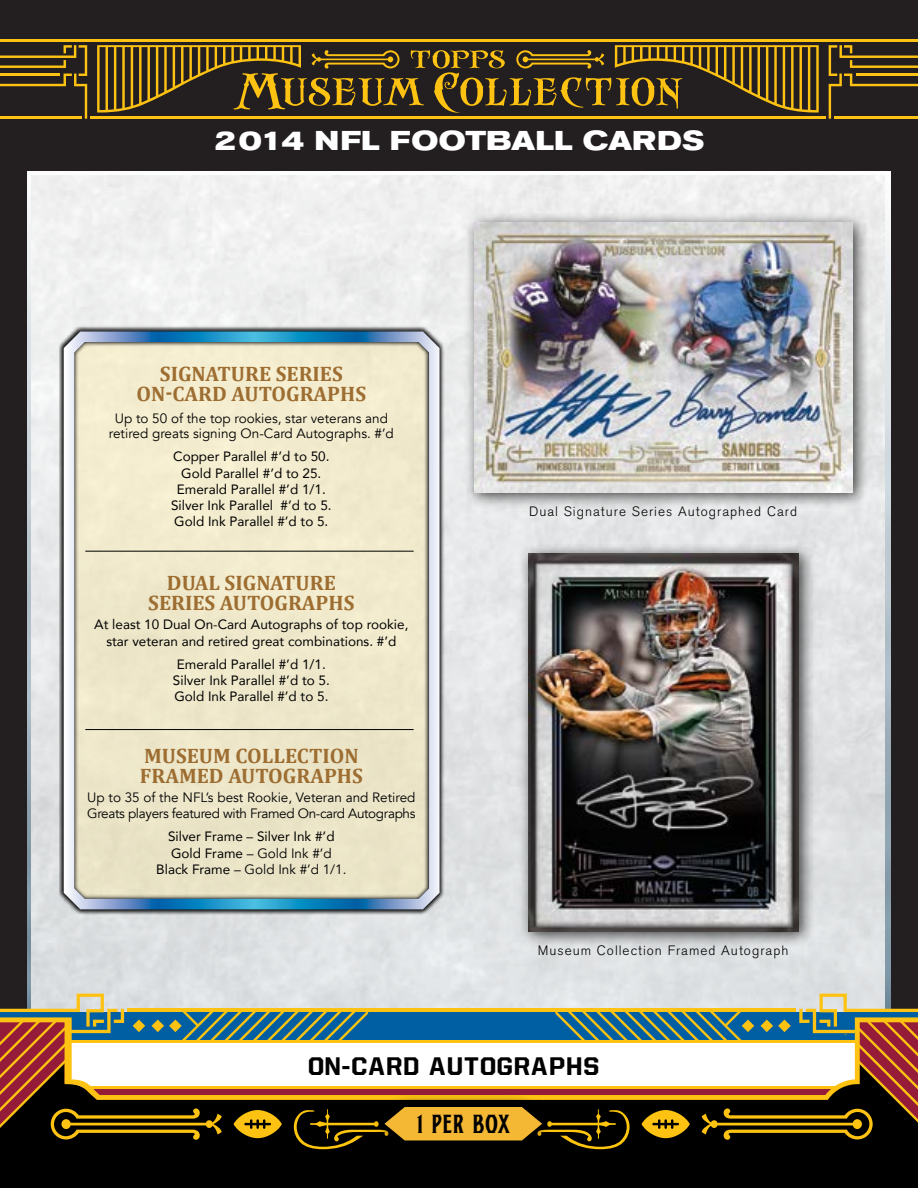
<style>
.page{position:relative;width:918px;height:1188px;background:#fff}
.page>*{position:absolute;margin:0;border:0;box-sizing:border-box;transform-origin:0 0}
.t1{font:30px "LHF Factory";letter-spacing:.035em;color:#000}
.t2{font:700 expanded 27px "Akzidenz Grotesk BE";color:#fff}
.t3{font:24.15px "Allstar 4";letter-spacing:.05em;color:#000}
.t4{font:700 21px/19.5px "Cambria";color:#9d6d31;text-align:center}
.t5{font:13.5px/16.2px "Avenir";color:#000;text-align:center}
.t6{font:13.5px/16.2px "Avenir";letter-spacing:-.025em;color:#000}
.t7{font:13.5px/15px "Avenir";color:#000;text-align:center}
.t8{font:300 13.5px "Akzidenz Grotesk BE";letter-spacing:.075em;color:#000}
.s1{font-style:inherit}
</style>
<div class="page">
<div style="left:0;top:0;width:27px;height:1188px;background:#231f20"></div>
<div style="left:891px;top:0;width:27px;height:1188px;background:#231f20"></div>
<div style="left:464px;top:211px;width:407px;height:299px;background:#000;opacity:.75"></div>
<img style="left:474px;top:222px;width:378px;height:270px">
<div style="left:518px;top:542px;width:299px;height:407px;background:#000;opacity:.75"></div>
<img style="left:528px;top:554px;width:270px;height:378px">
<svg style="left:58px;top:322px;width:387px;height:593px;background:#e2dfc8"></svg>
<hr style="left:85px;top:551px;width:329px;height:1px;background:#000">
<hr style="left:85px;top:729px;width:329px;height:1px;background:#000">
<div style="left:0;top:0;width:918px;height:171px;background:#231f20"></div>
<hr style="left:90px;top:116px;width:736px;height:3px;background:#fdc212">
<svg style="left:97px;top:45px;width:722px;height:68px"></svg>
<svg style="left:829px;top:45px;width:89px;height:74px"></svg>
<svg style="left:0;top:45px;width:87px;height:74px"></svg>
<hr style="left:0;top:39px;width:918px;height:2px;background:#fdc212">
<div style="left:0;top:1149px;width:918px;height:39px;background:#000"></div>
<div style="left:372px;top:1093px;width:183px;height:61px;background:#000"></div>
<svg style="left:0;top:994px;width:918px;height:155px"></svg>
<h2 class="t2" style="left:214px;top:125px;width:492px">2014 NFL FOOTBALL CARDS</h2>
<h3 class="t4" style="left:137px;top:364px;width:231px">SIGNATURE SERIES<br>ON-CARD AUTOGRAPHS</h3>
<p class="t7" style="left:109px;top:411px;width:286px">Up to 50 of the top rookies, star veterans and retired greats signing On-Card Autographs. #’d</p>
<p class="t5" style="left:171px;top:448px;width:162px">Copper Parallel #’d to 50.<br>Gold Parallel #’d to 25.<br>Emerald Parallel #’d 1/1.<br>Silver Ink Parallel #’d to 5.<br>Gold Ink Parallel #’d to 5.</p>
<h3 class="t4" style="left:148px;top:573px;width:208px">DUAL SIGNATURE<br>SERIES AUTOGRAPHS</h3>
<p class="t5" style="left:94px;top:616px;width:316px">At least 10 Dual On-Card Autographs of top rookie, star veteran and retired great combinations. #’d</p>
<p class="t5" style="left:173px;top:655px;width:158px;text-align:left">Emerald Parallel #’d 1/1.<br>Silver Ink Parallel #’d to 5.<br>Gold Ink Parallel #’d to 5.</p>
<h3 class="t4" style="left:140px;top:746px;width:224px;text-align:left">MUSEUM COLLECTION<br>FRAMED AUTOGRAPHS</h3>
<p class="t6" style="left:87px;top:790px;width:330px">Up to 35 of the NFL’s best Rookie, Veteran and Retired<br>Greats players featured with Framed On-card Autographs</p>
<p class="t5" style="left:156px;top:828px;width:192px">Silver Frame – Silver Ink #’d<br>Gold Frame <span class="s1">– Gold Ink #’d<br></span>Black Frame <span class="s1">– Gold Ink #’d 1/1.</span></p>
<p class="t8" style="left:529px;top:504px;width:269px">Dual Signature Series Autographed Card</p>
<p class="t8" style="left:538px;top:943px;width:252px">Museum Collection Framed Autograph</p>
<h3 class="t3" style="left:309px;top:1055px;width:139px">ON-CARD AUTO</h3>
<h3 class="t3" style="left:498px;top:1055px;width:104px">GRAPHS</h3>
<h1 class="t1" style="left:416px;top:1106px;width:95px">1 PER BOX</h1>
</div>
